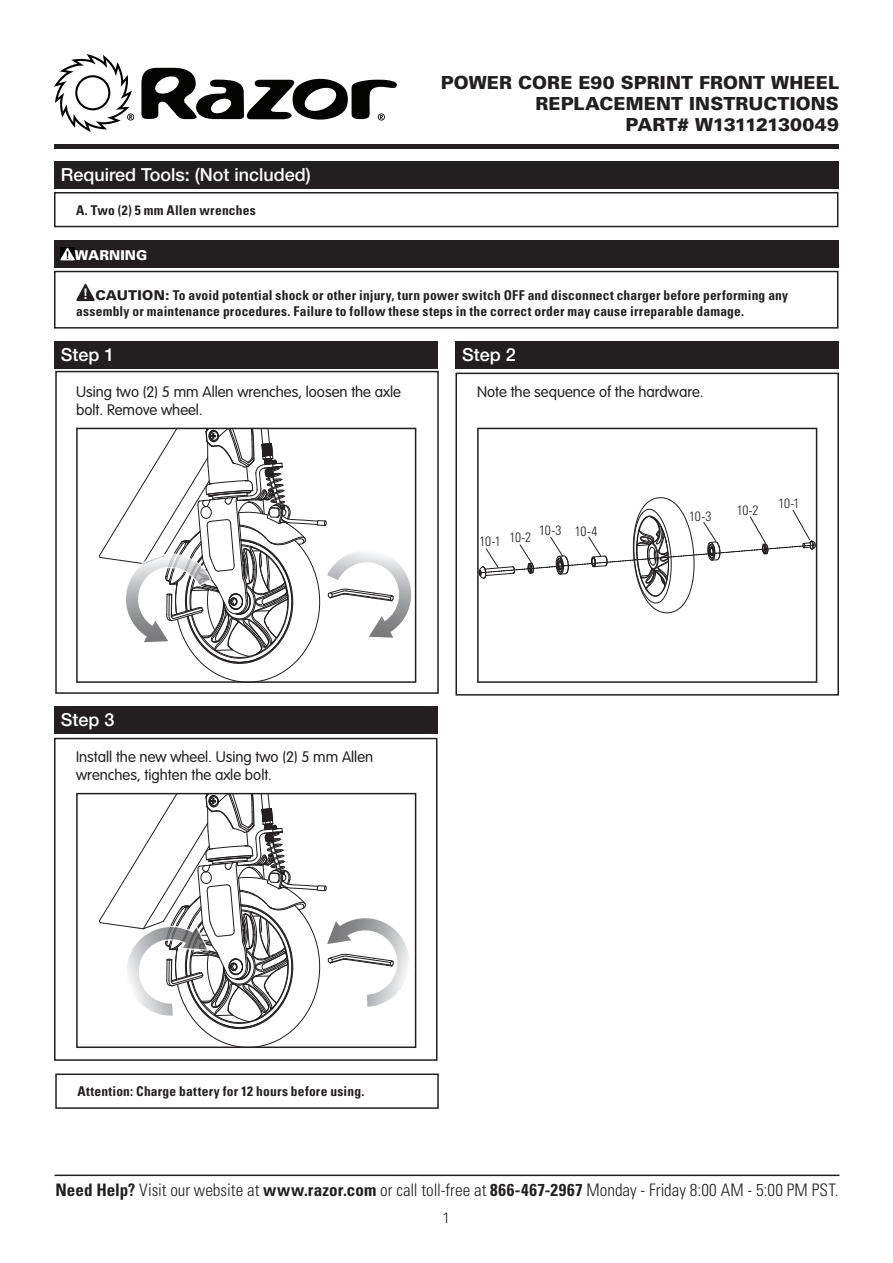
<style>
.page{position:relative;width:893px;height:1263px;background:#fff}
.page>*{position:absolute;margin:0;border:0;box-sizing:border-box;transform-origin:0 0}
.CONTENT_-_CHECK_BOX{font:900 18px/21px "Univers LT Std";letter-spacing:.005em;color:#231f20;text-align:right}
.Step_Header{font:500 18px "Helvetica Neue LT Std";color:#fff}
.CONTENT_-_CHECK_BOX-2{font:900 18px "Univers LT Std";letter-spacing:-.035em;color:#231f20}
.t1{font:300 condensed 17.25px "Univers LT Std";color:#231f20}
.SERVICE_BULLETIN_COP{font:300 15px/18px "VAG Rounded Std";color:#231f20}
.t2{font:300 15px "Univers LT Std";color:#231f20}
.CONTENT_-_BOLD__COND{font:700 condensed 13.5px/15.8px "Univers LT Std";letter-spacing:.015em;color:#231f20}
.CONTENT_-_STANDARD{font:300 condensed 13.5px "Univers LT Std";letter-spacing:-.025em;color:#231f20}
.Step_Header-2{font:900 13.5px "Univers LT Std";color:#fff}
.s1{font-weight:900;font-stretch:normal}
.s2{font-weight:700}
</style>
<div class="page">
<hr style="left:55px;top:1174px;width:784px;height:2px;background:#231f20">
<div style="left:55px;top:371px;width:384px;height:323px;border:2px solid #231f20"></div>
<svg style="left:54px;top:54px;width:80px;height:77px"></svg>
<svg style="left:141px;top:68px;width:256px;height:53px"></svg>
<div style="left:54px;top:144px;width:785px;height:5px;background:#231f20"></div>
<svg style="left:480px;top:497px;width:334px;height:116px"></svg>
<div style="left:477px;top:428px;width:340px;height:255px;border:2px solid #231f20"></div>
<svg style="left:99px;top:431px;width:313px;height:249px"></svg>
<div style="left:76px;top:428px;width:340px;height:255px;border:2px solid #231f20"></div>
<svg style="left:99px;top:796px;width:310px;height:249px"></svg>
<div style="left:76px;top:793px;width:340px;height:255px;border:2px solid #231f20"></div>
<img style="left:77px;top:283px;width:18px;height:19px">
<div style="left:54px;top:341px;width:383px;height:27px;background:#231f20"></div>
<div style="left:54px;top:706px;width:383px;height:27px;background:#231f20"></div>
<div style="left:54px;top:161px;width:784px;height:27px;background:#231f20"></div>
<div style="left:54px;top:240px;width:784px;height:27px;background:#231f20"></div>
<img style="left:61px;top:247px;width:14px;height:14px">
<div style="left:455px;top:341px;width:384px;height:27px;background:#231f20"></div>
<div style="left:54px;top:738px;width:383px;height:323px;border:2px solid #231f20"></div>
<div style="left:54px;top:192px;width:784px;height:35px;border:2px solid #231f20"></div>
<div style="left:54px;top:271px;width:784px;height:58px;border:2px solid #231f20"></div>
<div style="left:455px;top:373px;width:384px;height:323px;border:2px solid #231f20"></div>
<div style="left:55px;top:1073px;width:384px;height:36px;border:2px solid #231f20"></div>
<p class="Step_Header" style="left:61px;top:164px;width:252px">Required Tools: (Not included)</p>
<p class="CONTENT_-_BOLD__COND" style="left:76px;top:202px;width:181px">A. Two (2) 5 mm Allen wrenches</p>
<p class="Step_Header-2" style="left:75px;top:247px;width:74px">WARNING</p>
<p class="CONTENT_-_CHECK_BOX" style="left:441px;top:72px;width:400px">POWER CORE E90 SPRINT FRONT WHEEL<br>REPLACEMENT INSTRUCTIONS</p>
<p class="CONTENT_-_CHECK_BOX-2" style="left:625px;top:114px;width:215px">PART# W13112130049</p>
<p class="CONTENT_-_BOLD__COND" style="left:76px;top:287px;width:713px;text-indent:19px"><span class="s1">CAUTION:</span> To avoid potential shock or other injury, turn power switch OFF and disconnect charger before performing any assembly or maintenance procedures. Failure to follow these steps in the correct order may cause irreparable damage.</p>
<p class="Step_Header" style="left:61px;top:344px;width:55px">Step 1</p>
<p class="SERVICE_BULLETIN_COP" style="left:76px;top:383px;width:326px">Using two (2) 5 mm Allen wrenches, loosen the axle bolt. Remove wheel.</p>
<p class="Step_Header" style="left:462px;top:344px;width:55px">Step 2</p>
<p class="SERVICE_BULLETIN_COP" style="left:477px;top:383px;width:228px">Note the sequence of the hardware.</p>
<p class="CONTENT_-_STANDARD" style="left:480px;top:534px;width:23px">10-1</p>
<p class="CONTENT_-_STANDARD" style="left:509px;top:529px;width:23px">10-2</p>
<p class="CONTENT_-_STANDARD" style="left:539px;top:522px;width:24px">10-3</p>
<p class="CONTENT_-_STANDARD" style="left:575px;top:523px;width:24px">10-4</p>
<p class="CONTENT_-_STANDARD" style="left:689px;top:508px;width:24px">10-3</p>
<p class="CONTENT_-_STANDARD" style="left:737px;top:502px;width:23px">10-2</p>
<p class="CONTENT_-_STANDARD" style="left:778px;top:495px;width:23px">10-1</p>
<p class="Step_Header" style="left:61px;top:709px;width:55px">Step 3</p>
<p class="SERVICE_BULLETIN_COP" style="left:76px;top:748px;width:299px">Install the new wheel. Using two (2) 5 mm Allen wrenches, tighten the axle bolt.</p>
<p class="CONTENT_-_BOLD__COND" style="left:77px;top:1083px;width:288px">Attention: Charge battery for 12 hours before using.</p>
<p class="t1" style="left:55px;top:1179px;width:785px"><span class="s2">Need Help?</span> Visit our website at <span class="s2">www.razor.com</span> or call toll-free at <span class="s2">866-467-2967</span> Monday - Friday 8:00 AM - 5:00 PM PST.</p>
<p class="t2" style="left:442px;top:1208px;width:10px">1</p>
</div>
